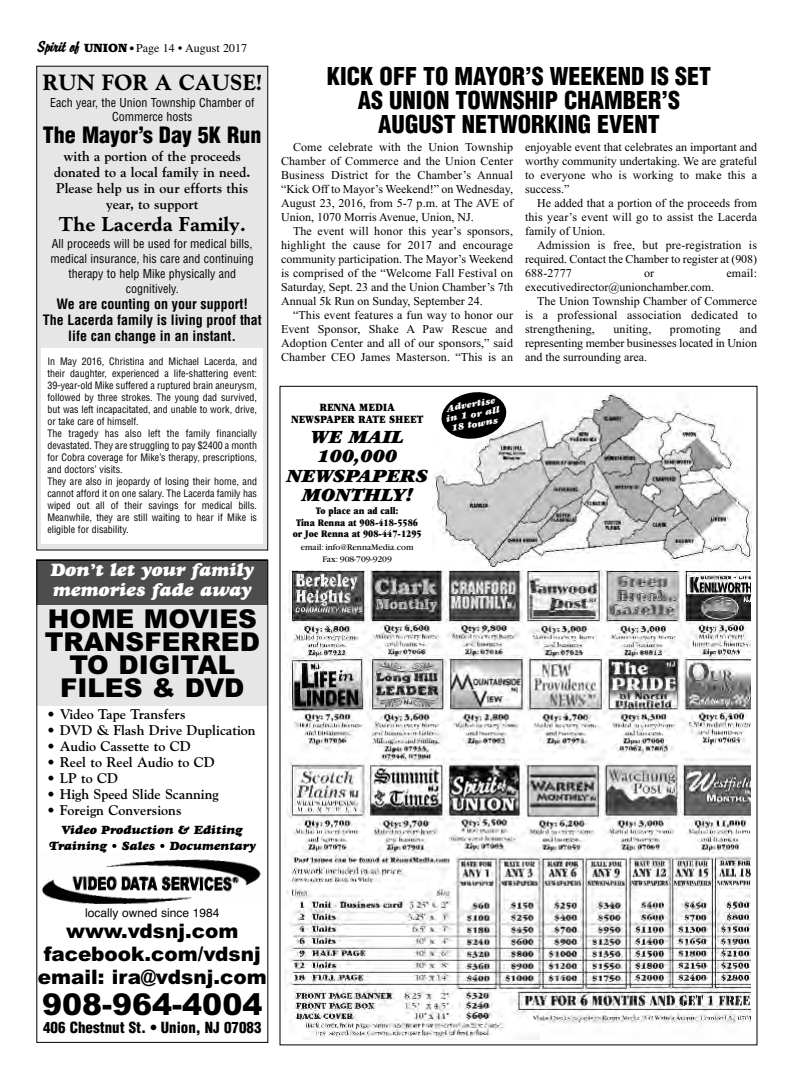
<style>
.page{position:relative;width:792px;height:1080px;background:#fff}
.page>*{position:absolute;margin:0;border:0;box-sizing:border-box;transform-origin:0 0}
.t1{font:900 30px "Arial";color:#000}
.t2{font:900 26px/23px "Arial";color:#000;text-align:center}
.t3{font:900 condensed 24px/24px "Helvetica";color:#000;text-align:center}
.t4{font:900 condensed 22px "Helvetica";color:#000}
.t5{font:22px "Goudy Extra Bold Cg ATT";color:#000}
.t6{font:900 20px/23px "Arial";color:#000;text-align:center}
.t7{font:20px "Goudy Extra Bold Cg ATT";color:#000}
.t8{font:italic 900 19.4px/19.4px "Garamond";color:#000;text-align:center}
.t9{font:italic 18px/20px "Goudy Heavyface";color:#fff}
.t10{font:900 condensed 15px "Helvetica";color:#000}
.t11{font:700 14px/16px "Goudy";color:#000;text-align:center}
.t12{font:700 condensed 14px/16px "Helvetica";color:#000;text-align:center}
.t13{font:12px/14px "Times New Roman";color:#000;text-align:justify}
.t14{font:condensed 12px/15px "Helvetica";color:#000;text-align:center}
.t15{font:italic 12px/16px "Goudy Heavyface";color:#000;text-align:center}
.t16{font:12px "Times";color:#000}
.t17{font:12px "Helvetica";color:#000}
.t18{font:900 11.7px/12.3px "Garamond";color:#000;text-align:center;scale:.83 1}
.t19{font:ultra-condensed 10.4px/11.7px "Garamond";color:#000;text-align:center}
.t20{font:italic 900 10.1px/10.1px "Garamond";color:#fff;text-align:center}
.t21{font:condensed 10px/12px "Helvetica";color:#000}
.t22{font:9.1px/12.3px "Garamond";color:#000;text-align:center}
.s1{font-family:"Brisk Extended";font-weight:700;font-style:italic;font-size:14px}
.s2{font-family:"Bookman";font-weight:700}
.s3{font-family:"Futura";font-weight:700;font-stretch:condensed;font-size:10px}
</style>
<div class="page">
<img style="left:284px;top:571px;width:466px;height:469px">
<img style="left:432px;top:393px;width:321px;height:176px">
<svg style="left:440px;top:392px;width:68px;height:49px"></svg>
<img style="left:42px;top:859px;width:219px;height:44px">
<div style="left:36px;top:600px;width:232px;height:106px;background:#e6e6e6"></div>
<div style="left:36px;top:559px;width:232px;height:46px;background:#4d4d4d"></div>
<div style="left:36px;top:560px;width:232px;height:483px;border:1px solid #000"></div>
<div style="left:37px;top:67px;width:230px;height:483px;background:#e6e6e6"></div>
<div style="left:36px;top:66px;width:232px;height:485px;border:1px solid #000"></div>
<div style="left:41px;top:348px;width:222px;height:196px;background:#fff"></div>
<p class="t16" style="left:38px;top:41px;width:211px"><span class="s1">Spirit of</span> <span class="s2">UNION</span> <span class="s3">•</span> Page 14 • August 2017</p>
<h3 class="t5" style="left:43px;top:70px;width:221px">RUN FOR A CAUSE!</h3>
<p class="t14" style="left:50px;top:96px;width:206px;line-height:14px">Each year, the Union Township Chamber of<br>Commerce hosts</p>
<h3 class="t4" style="left:43px;top:123px;width:220px">The Mayor’s Day 5K Run</h3>
<p class="t11" style="left:54px;top:148px;width:197px">with a portion of the proceeds donated to a local family in need.<br>Please help us in our efforts this year, to support</p>
<h3 class="t7" style="left:59px;top:212px;width:188px">The Lacerda Family.</h3>
<p class="t14" style="left:51px;top:236px;width:205px">All proceeds will be used for medical bills, medical insurance, his care and continuing therapy to help Mike physically and cognitively.</p>
<p class="t12" style="left:43px;top:296px;width:221px">We are counting on your support!<br>The Lacerda family is living proof that life can change in an instant.</p>
<p class="t21" style="left:47px;top:355px;width:211px">In May 2016, Christina and Michael Lacerda, and their daughter, experienced a life-shattering event:<br>39-year-old Mike suffered a ruptured brain aneurysm, followed by three strokes. The young dad survived, but was left incapacitated, and unable to work, drive, or take care of himself.<br>The tragedy has also left the family financially devastated. They are struggling to pay $2400 a month for Cobra coverage for Mike’s therapy, prescriptions, and doctors’ visits.<br>They are also in jeopardy of losing their home, and cannot afford it on one salary. The Lacerda family has wiped out all of their savings for medical bills.<br>Meanwhile, they are still waiting to hear if Mike is eligible for disability.</p>
<h3 class="t9" style="left:51px;top:562px;width:204px">Don’t let your family memories fade away</h3>
<h2 class="t2" style="left:45px;top:608px;width:217px">HOME MOVIES<br>TRANSFERRED<br>TO DIGITAL<br>FILES &amp; DVD</h2>
<p class="t11" style="left:47px;top:706px;width:140px">• Video Tape Transfers</p>
<p class="t11" style="left:47px;top:722px;width:210px">• DVD &amp; Flash Drive Duplication</p>
<p class="t11" style="left:47px;top:738px;width:145px">• Audio Cassette to CD</p>
<p class="t11" style="left:47px;top:754px;width:169px">• Reel to Reel Audio to CD</p>
<p class="t11" style="left:47px;top:770px;width:73px">• LP to CD</p>
<p class="t11" style="left:47px;top:786px;width:173px">• High Speed Slide Scanning</p>
<p class="t11" style="left:47px;top:802px;width:136px">• Foreign Conversions</p>
<p class="t15" style="left:49px;top:823px;width:209px">Video Production &amp; Editing<br>Training • Sales • Documentary</p>
<h3 class="t3" style="left:327px;top:65px;width:386px">KICK OFF TO MAYOR’S WEEKEND IS SET<br>AS UNION TOWNSHIP CHAMBER’S<br>AUGUST NETWORKING EVENT</h3>
<p class="t13" style="left:281px;top:140px;width:234px;text-indent:12px">Come celebrate with the Union Township Chamber of Commerce and the Union Center Business District for the Chamber’s Annual “Kick Off to Mayor’s Weekend!” on Wednesday, August 23, 2016, from 5-7 p.m. at The AVE of Union, 1070 Morris Avenue, Union, NJ.</p>
<p class="t13" style="left:281px;top:224px;width:234px;text-indent:12px">The event will honor this year’s sponsors, highlight the cause for 2017 and encourage community participation. The Mayor’s Weekend is comprised of the “Welcome Fall Festival on Saturday, Sept. 23 and the Union Chamber’s 7th Annual 5k Run on Sunday, September 24.</p>
<p class="t13" style="left:281px;top:308px;width:234px;text-indent:12px">“This event features a fun way to honor our Event Sponsor, Shake A Paw Rescue and Adoption Center and all of our sponsors,” said Chamber CEO James Masterson. “This is an</p>
<p class="t13" style="left:525px;top:140px;width:234px">enjoyable event that celebrates an important and worthy community undertaking. We are grateful to everyone who is working to make this a success.”</p>
<p class="t13" style="left:525px;top:196px;width:234px;text-indent:12px">He added that a portion of the proceeds from this year’s event will go to assist the Lacerda family of Union.</p>
<p class="t13" style="left:525px;top:238px;width:234px;text-indent:12px">Admission is free, but pre-registration is required. Contact the Chamber to register at (908)<br>688-2777</p>
<p class="t13" style="left:644px;top:266px;width:12px">or</p>
<p class="t13" style="left:726px;top:266px;width:32px">email:</p>
<p class="t13" style="left:525px;top:280px;width:191px">executivedirector@unionchamber.com.</p>
<p class="t13" style="left:537px;top:294px;width:222px">The Union Township Chamber of Commerce</p>
<p class="t13" style="left:525px;top:308px;width:233px">is a professional association dedicated to</p>
<p class="t13" style="left:525px;top:322px;width:71px">strengthening,</p>
<p class="t13" style="left:614px;top:322px;width:39px">uniting,</p>
<p class="t13" style="left:670px;top:322px;width:52px">promoting</p>
<p class="t13" style="left:525px;top:322px;width:233px;text-indent:214px">and representing member businesses located in Union and the surrounding area.</p>
<p class="t18" style="left:291px;top:402px;width:161px">RENNA MEDIA<br>NEWSPAPER RATE SHEET</p>
<h3 class="t8" style="left:286px;top:429px;width:143px">WE MAIL<br>100,000<br>NEWSPAPERS<br>MONTHLY!</h3>
<p class="t19" style="left:293px;top:506px;width:130px">To place an ad call:<br>Tina Renna at 908-418-5586 or Joe Renna at 908-447-1295</p>
<p class="t22" style="left:301px;top:541px;width:114px">email: info@RennaMedia.com<br>Fax: 908-709-9209</p>
<p class="t20" style="left:444px;top:405px;width:56px;rotate:-10deg">Advertise in 1 or all<br>18 towns</p>
<p class="t17" style="left:85px;top:906px;width:136px">locally owned since 1984</p>
<h3 class="t6" style="left:38px;top:919px;width:230px">www.vdsnj.com facebook.com/vdsnj email: ira@vdsnj.com</h3>
<h1 class="t1" style="left:42px;top:987px;width:222px">908-964-4004</h1>
<p class="t10" style="left:43px;top:1019px;width:220px">406 Chestnut St. • Union, NJ 07083</p>
</div>
